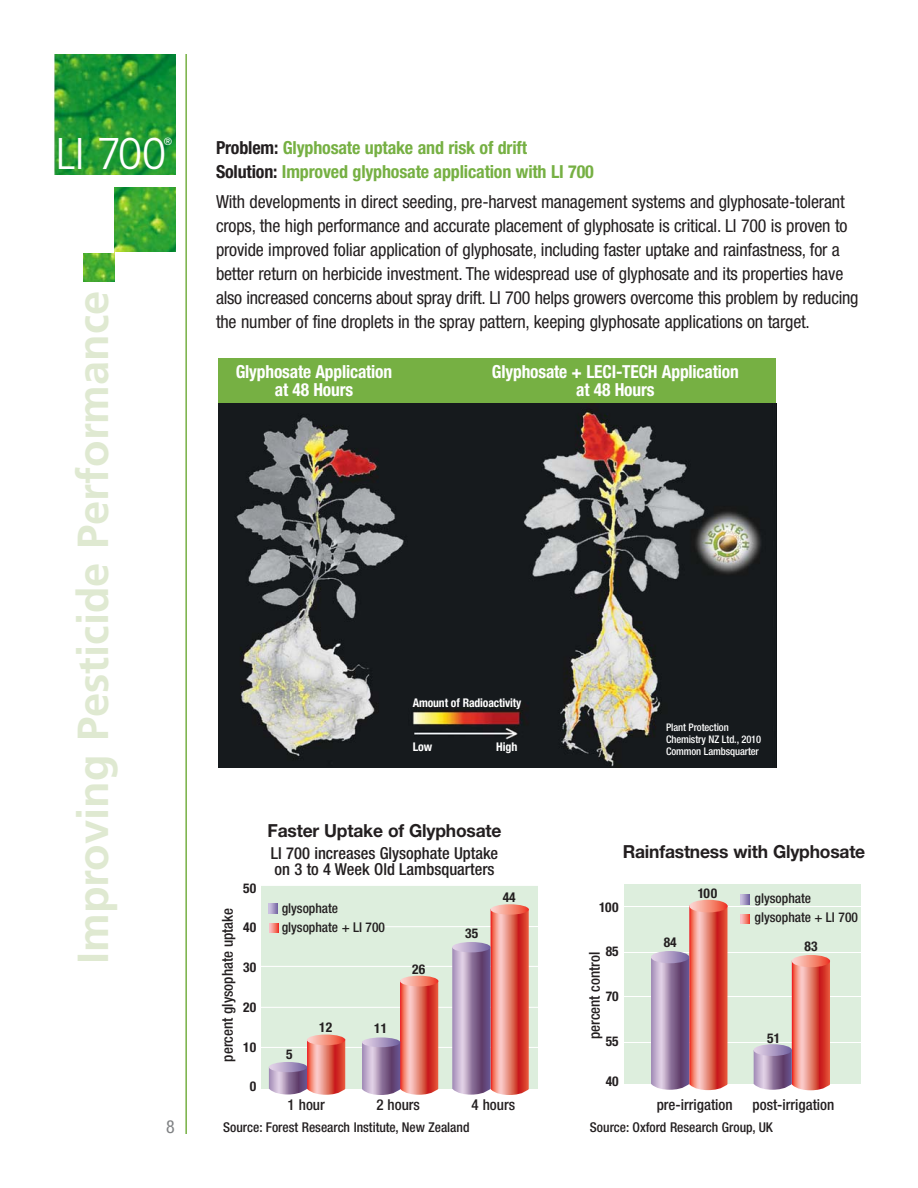
<style>
.page{position:relative;width:918px;height:1188px;background:#fff}
.page>*{position:absolute;margin:0;border:0;box-sizing:border-box;transform-origin:0 0}
.t1{font:300 44.4px "Frutiger";color:#fff}
.t2{font:700 43.5px "Frutiger";color:#dfe9d1}
.t3{font:condensed 18px/24px "Helvetica Neue";letter-spacing:-.01em;color:#231f20}
.t4{font:700 condensed 18px/24px "Helvetica Neue";letter-spacing:-.01em;color:#76b043}
.t5{font:700 condensed 18px/18px "Helvetica Neue";letter-spacing:-.01em;color:#fff;text-align:center}
.t6{font:700 18px "Helvetica Neue";letter-spacing:-.01em;color:#231f20}
.t7{font:condensed 18px "Helvetica Neue";color:#808284}
.t8{font:500 condensed 16.5px/16.5px "Helvetica Neue";color:#231f20}
.t9{font:500 condensed 15px "Helvetica Neue";color:#231f20}
.t10{font:500 condensed 13.5px/19.2px "Helvetica Neue";color:#231f20}
.t11{font:700 condensed 13.5px "Helvetica Neue";color:#231f20}
.t12{font:700 condensed 12px "Helvetica Neue";letter-spacing:-.01em;color:#fff}
.t13{font:500 condensed 10.5px/12px "Helvetica Neue";letter-spacing:-.01em;color:#fff}
.t14{font:300 10.5px "Frutiger";color:#fff}
.s1{color:#231f20}
</style>
<div class="page">
<div style="left:218px;top:359px;width:558px;height:60px;background:#76b043"></div>
<img style="left:54px;top:54px;width:122px;height:228px">
<hr style="left:185px;top:54px;width:2px;height:1080px;background:#76b043">
<div style="left:40px;top:176px;width:137px;height:11px;background:#fff"></div>
<div style="left:54px;top:177px;width:60px;height:76px;background:#fff"></div>
<div style="left:115px;top:252px;width:62px;height:31px;background:#fff"></div>
<div style="left:54px;top:252px;width:28px;height:31px;background:#fff"></div>
<img style="left:218px;top:404px;width:558px;height:364px">
<div style="left:624px;top:885px;width:237px;height:199px;background:#ded"></div>
<hr style="left:624px;top:906px;width:237px;height:1px;background:#fff">
<hr style="left:624px;top:952px;width:236px;height:1px;background:#fff">
<hr style="left:624px;top:996px;width:237px;height:1px;background:#fff">
<hr style="left:624px;top:1042px;width:236px;height:1px;background:#fff">
<div style="left:261px;top:885px;width:276px;height:204px;background:#ded"></div>
<hr style="left:260px;top:1047px;width:278px;height:1px;background:#fff">
<hr style="left:260px;top:1007px;width:278px;height:1px;background:#fff">
<hr style="left:260px;top:966px;width:278px;height:1px;background:#fff">
<hr style="left:385px;top:926px;width:153px;height:1px;background:#fff">
<hr style="left:260px;top:885px;width:278px;height:1px;background:#fff">
<svg style="left:491px;top:904px;width:38px;height:11px"></svg>
<svg style="left:400px;top:976px;width:38px;height:10px"></svg>
<svg style="left:307px;top:1035px;width:38px;height:10px"></svg>
<svg style="left:452px;top:909px;width:77px;height:186px;background:#c6848b"></svg>
<svg style="left:452px;top:942px;width:39px;height:10px"></svg>
<svg style="left:689px;top:900px;width:39px;height:12px"></svg>
<svg style="left:651px;top:906px;width:76px;height:184px;background:#c9878c"></svg>
<svg style="left:651px;top:951px;width:38px;height:12px"></svg>
<svg style="left:792px;top:955px;width:38px;height:12px"></svg>
<svg style="left:754px;top:961px;width:76px;height:129px"></svg>
<svg style="left:754px;top:1044px;width:38px;height:12px"></svg>
<svg style="left:362px;top:981px;width:76px;height:114px"></svg>
<svg style="left:362px;top:1037px;width:38px;height:10px"></svg>
<svg style="left:269px;top:1039px;width:76px;height:56px"></svg>
<svg style="left:269px;top:1062px;width:38px;height:10px"></svg>
<svg style="left:740px;top:895px;width:9px;height:9px"></svg>
<svg style="left:741px;top:914px;width:9px;height:10px"></svg>
<svg style="left:269px;top:904px;width:9px;height:9px"></svg>
<svg style="left:269px;top:923px;width:9px;height:10px"></svg>
<h1 class="t1" style="left:56px;top:136px;width:113px">LI 700</h1>
<p class="t14" style="left:164px;top:137px;width:10px">®</p>
<h2 class="t2" style="left:76px;top:964px;width:675px;rotate:-90deg">Improving Pesticide Performance</h2>
<p class="t7" style="left:166px;top:1120px;width:10px">8</p>
<p class="t4" style="left:216px;top:137px;width:379px"><span class="s1">Problem:</span> Glyphosate uptake and risk of drift<br><span class="s1">Solution:</span> Improved glyphosate application with LI 700</p>
<p class="t3" style="left:216px;top:191px;width:644px">With developments in direct seeding, pre-harvest management systems and glyphosate-tolerant crops, the high performance and accurate placement of glyphosate is critical. LI 700 is proven to provide improved foliar application of glyphosate, including faster uptake and rainfastness, for a better return on herbicide investment. The widespread use of glyphosate and its properties have also increased concerns about spray drift. LI 700 helps growers overcome this problem by reducing the number of fine droplets in the spray pattern, keeping glyphosate applications on target.</p>
<p class="t5" style="left:236px;top:365px;width:158px">Glyphosate Application at 48 Hours</p>
<p class="t5" style="left:492px;top:365px;width:248px">Glyphosate + LECI-TECH Application at 48 Hours</p>
<p class="t12" style="left:413px;top:698px;width:110px">Amount of Radioactivity</p>
<p class="t12" style="left:413px;top:743px;width:21px">Low</p>
<p class="t12" style="left:496px;top:743px;width:23px">High</p>
<p class="t13" style="left:666px;top:722px;width:97px">Plant Protection<br>Chemistry NZ Ltd., 2010<br>Common Lambsquarter</p>
<p class="t11" style="left:243px;top:883px;width:14px">50</p>
<p class="t11" style="left:243px;top:923px;width:14px">40</p>
<p class="t11" style="left:243px;top:963px;width:14px">30</p>
<p class="t11" style="left:243px;top:1002px;width:14px">20</p>
<p class="t11" style="left:243px;top:1042px;width:14px">10</p>
<p class="t11" style="left:250px;top:1082px;width:8px">0</p>
<p class="t9" style="left:222px;top:1062px;width:155px;rotate:-90deg">percent glysophate uptake</p>
<p class="t6" style="left:268px;top:824px;width:236px">Faster Uptake of Glyphosate</p>
<p class="t8" style="left:271px;top:846px;width:229px">LI 700 increases Glysophate Uptake on 3 to 4 Week Old Lambsquarters</p>
<p class="t6" style="left:623px;top:845px;width:244px">Rainfastness with Glyphosate</p>
<p class="t10" style="left:282px;top:899px;width:105px">glysophate glysophate + LI 700</p>
<p class="t11" style="left:286px;top:1050px;width:8px">5</p>
<p class="t11" style="left:319px;top:1023px;width:14px">12</p>
<p class="t11" style="left:374px;top:1024px;width:14px">11</p>
<p class="t11" style="left:412px;top:964px;width:14px">26</p>
<p class="t11" style="left:465px;top:928px;width:14px">35</p>
<p class="t11" style="left:503px;top:892px;width:14px">44</p>
<p class="t11" style="left:599px;top:903px;width:21px">100</p>
<p class="t11" style="left:606px;top:946px;width:14px">85</p>
<p class="t11" style="left:606px;top:991px;width:14px">70</p>
<p class="t11" style="left:606px;top:1036px;width:14px">55</p>
<p class="t11" style="left:606px;top:1077px;width:14px">40</p>
<p class="t9" style="left:589px;top:1039px;width:89px;rotate:-90deg">percent control</p>
<p class="t11" style="left:664px;top:938px;width:14px">84</p>
<p class="t11" style="left:698px;top:889px;width:21px">100</p>
<p class="t10" style="left:755px;top:889px;width:105px">glysophate glysophate + LI 700</p>
<p class="t11" style="left:805px;top:942px;width:14px">83</p>
<p class="t11" style="left:767px;top:1034px;width:14px">51</p>
<p class="t9" style="left:288px;top:1099px;width:39px">1 hour</p>
<p class="t9" style="left:376px;top:1099px;width:45px">2 hours</p>
<p class="t9" style="left:472px;top:1099px;width:45px">4 hours</p>
<p class="t9" style="left:657px;top:1099px;width:77px">pre-irrigation</p>
<p class="t9" style="left:753px;top:1099px;width:83px">post-irrigation</p>
<p class="t10" style="left:223px;top:1119px;width:248px">Source: Forest Research Institute, New Zealand</p>
<p class="t10" style="left:590px;top:1119px;width:185px">Source: Oxford Research Group, UK</p>
</div>
